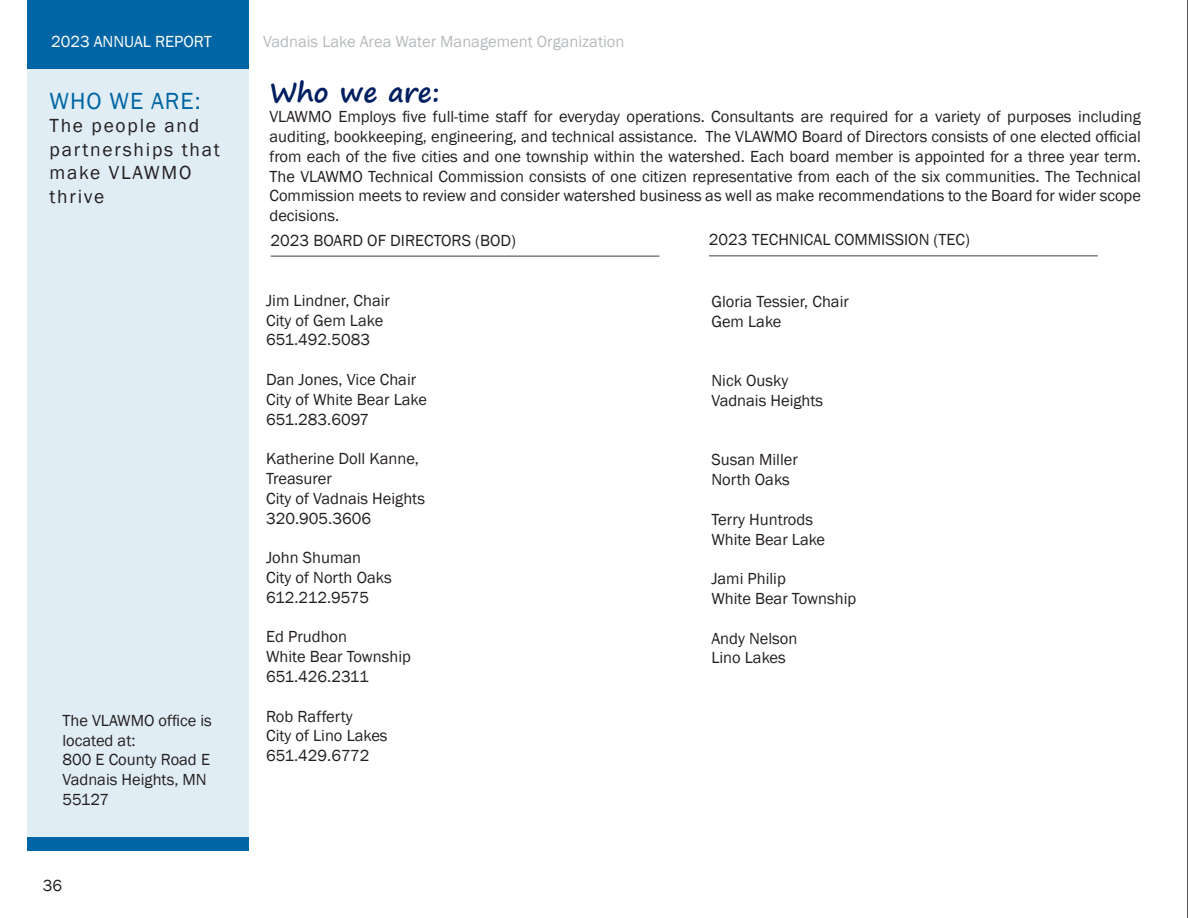
<style>
.page{position:relative;width:1188px;height:918px;background:#fff}
.page>*{position:absolute;margin:0;border:0;box-sizing:border-box;transform-origin:0 0}
.t1{font:700 27px "Segoe Print";color:#001f60}
.t2{font:24px "Franklin Gothic";letter-spacing:.04em;color:#0065a4}
.t3{font:19.5px/23.4px "Franklin Gothic";letter-spacing:.09em;color:#241f21}
.t4{font:16.5px/19.8px "Franklin Gothic";color:#241f21}
.t5{font:16.5px "Franklin Gothic";color:#b7bbbe}
.t6{font:16.5px "Franklin Gothic";color:#fff}
</style>
<div class="page">
<hr style="left:1187px;top:0;width:1px;height:918px;background:#241f21">
<div style="left:27px;top:0;width:221px;height:850px;background:#e0edf4"></div>
<div style="left:27px;top:837px;width:221px;height:13px;background:#0065a4"></div>
<div style="left:27px;top:0;width:221px;height:69px;background:#0065a4"></div>
<hr style="left:271px;top:255px;width:388px;height:2px;background:#7c8083">
<hr style="left:709px;top:255px;width:389px;height:2px;background:#7c8083">
<p class="t6" style="left:51px;top:31px;width:162px">2023 ANNUAL REPORT</p>
<p class="t5" style="left:263px;top:31px;width:363px">Vadnais Lake Area Water Management Organization</p>
<h2 class="t2" style="left:50px;top:86px;width:153px">WHO WE ARE:</h2>
<p class="t3" style="left:50px;top:115px;width:172px">The people and partnerships that make VLAWMO thrive</p>
<p class="t4" style="left:62px;top:711px;width:151px">The VLAWMO office is located at:<br>800 E County Road E<br>Vadnais Heights, MN<br>55127</p>
<p class="t4" style="left:43px;top:876px;width:21px">36</p>
<h1 class="t1" style="left:269px;top:68px;width:172px">Who we are:</h1>
<p class="t4" style="left:269px;top:107px;width:873px;text-align:justify">VLAWMO Employs five full-time staff for everyday operations. Consultants are required for a variety of purposes including auditing, bookkeeping, engineering, and technical assistance. The VLAWMO Board of Directors consists of one elected official from each of the five cities and one township within the watershed. Each board member is appointed for a three year term.<br>The VLAWMO Technical Commission consists of one citizen representative from each of the six communities. The Technical Commission meets to review and consider watershed business as well as make recommendations to the Board for wider scope decisions.</p>
<p class="t4" style="left:271px;top:231px;width:247px">2023 BOARD OF DIRECTORS (BOD)</p>
<p class="t4" style="left:709px;top:230px;width:262px">2023 TECHNICAL COMMISSION (TEC)</p>
<p class="t4" style="left:266px;top:291px;width:125px">Jim Lindner, Chair<br>City of Gem Lake<br>651.492.5083</p>
<p class="t4" style="left:266px;top:370px;width:162px">Dan Jones, Vice Chair<br>City of White Bear Lake<br>651.283.6097</p>
<p class="t4" style="left:266px;top:449px;width:160px">Katherine Doll Kanne,<br>Treasurer<br>City of Vadnais Heights<br>320.905.3606</p>
<p class="t4" style="left:266px;top:548px;width:127px">John Shuman<br>City of North Oaks<br>612.212.9575</p>
<p class="t4" style="left:266px;top:627px;width:146px">Ed Prudhon<br>White Bear Township<br>651.426.2311</p>
<p class="t4" style="left:266px;top:707px;width:123px">Rob Rafferty<br>City of Lino Lakes<br>651.429.6772</p>
<p class="t4" style="left:711px;top:292px;width:139px">Gloria Tessier, Chair<br>Gem Lake</p>
<p class="t4" style="left:711px;top:371px;width:113px">Nick Ousky<br>Vadnais Heights</p>
<p class="t4" style="left:711px;top:450px;width:88px">Susan Miller<br>North Oaks</p>
<p class="t4" style="left:711px;top:510px;width:115px">Terry Huntrods<br>White Bear Lake</p>
<p class="t4" style="left:711px;top:569px;width:146px">Jami Philip<br>White Bear Township</p>
<p class="t4" style="left:711px;top:629px;width:88px">Andy Nelson<br>Lino Lakes</p>
</div>
